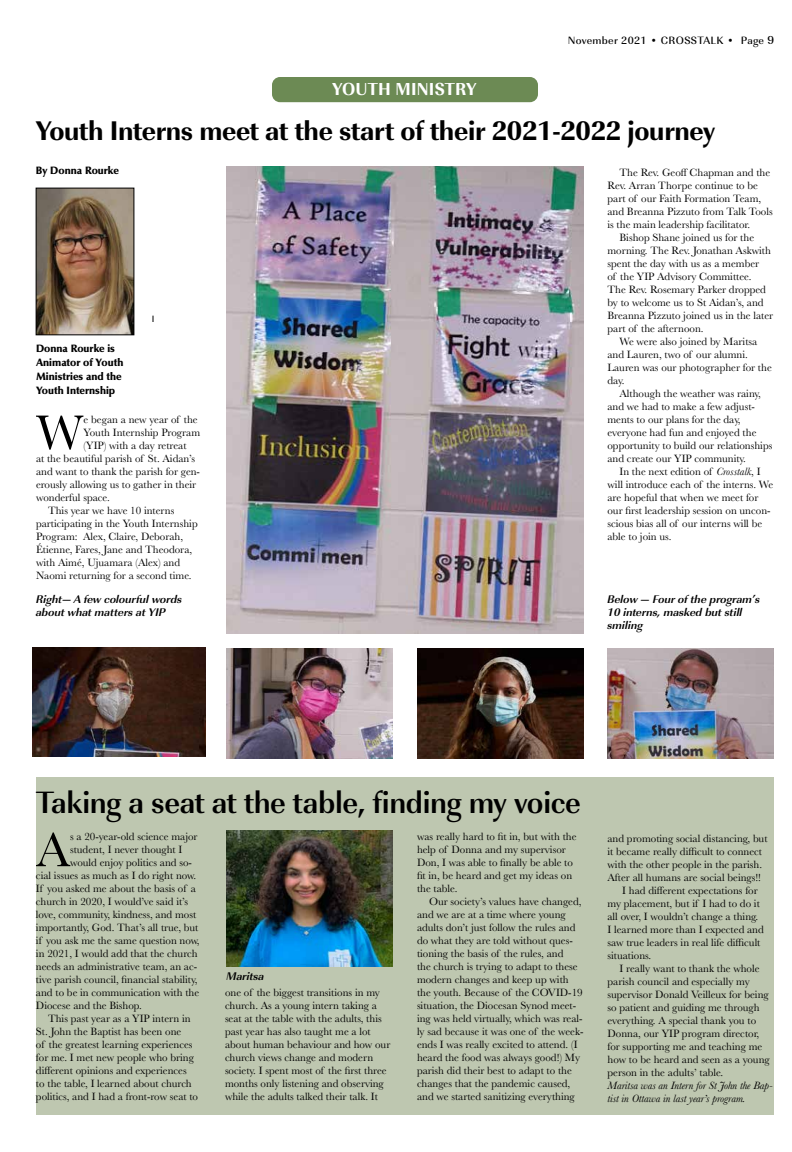
<style>
.page{position:relative;width:792px;height:1152px;background:#fff}
.page>*{position:absolute;margin:0;border:0;box-sizing:border-box;transform-origin:0 0}
.t1{font:50.3px "Baskerville";color:#000}
.t2{font:700 32px "Imperial URW";letter-spacing:-.01em;color:#000;scale:.95 1}
.t3{font:700 expanded 28px "Imperial URW";letter-spacing:-.01em;color:#000;scale:.95 1}
.t4{font:700 expanded 18px "Imperial URW";letter-spacing:.01em;color:#fff;scale:.95 1}
.t5{font:italic 700 11.5px/13px "Imperial URW";color:#000}
.t6{font:11px/13px "Baskerville";color:#000}
.t7{font:900 11px/14px "Classico URW";color:#000}
.t8{font:italic 11px/13px "Baskerville";color:#000}
.t9{font:500 11px "Imperial URW";letter-spacing:.03em;color:#000}
.s1{font-style:inherit}
.s2{font-size:12px}
.s3{font-style:italic}
</style>
<div class="page">
<div style="left:36px;top:777px;width:738px;height:338px;background:#bec7b0"></div>
<div style="left:271px;top:76px;width:268px;height:27px;background:#6c8a54;border-radius:9px"></div>
<div style="left:270px;top:75px;width:270px;height:29px;border:2px solid #fff;border-radius:9px"></div>
<img style="left:226px;top:649px;width:167px;height:109px">
<img style="left:417px;top:649px;width:167px;height:109px">
<img style="left:33px;top:647px;width:173px;height:109px">
<img style="left:226px;top:166px;width:357px;height:468px">
<img style="left:608px;top:649px;width:166px;height:109px">
<img style="left:38px;top:190px;width:94px;height:143px">
<div style="left:36px;top:188px;width:98px;height:147px;border:1px solid #000"></div>
<img style="left:226px;top:831px;width:167px;height:135px">
<h3 class="t4" style="left:333px;top:75px;width:153px">YOUTH MINISTRY</h3>
<p class="t9" style="left:568px;top:33px;width:208px">November 2021 • CROSSTALK <span class="s1">•</span> Page <span class="s2">9</span></p>
<h3 class="t3" style="left:36px;top:109px;width:717px">Youth Interns meet at the start of their 2021-2022 journey</h3>
<p class="t7" style="left:36px;top:164px;width:84px">By Donna Rourke</p>
<p class="t7" style="left:36px;top:342px;width:89px">Donna Rourke is<br>Animator of Youth<br>Ministries and the<br>Youth Internship</p>
<h1 class="t1" style="left:36px;top:401px;width:49px">W</h1>
<p class="t6" style="left:84px;top:413px;width:116px">e began a new year of the</p>
<p class="t6" style="left:84px;top:426px;width:118px">Youth Internship Program</p>
<p class="t6" style="left:84px;top:439px;width:104px">(YIP) with a day retreat</p>
<p class="t6" style="left:36px;top:452px;width:161px">at the beautiful parish of St. Aidan’s</p>
<p class="t6" style="left:36px;top:465px;width:166px">and want to thank the parish for gen-</p>
<p class="t6" style="left:36px;top:478px;width:162px">erously allowing us to gather in their</p>
<p class="t6" style="left:36px;top:491px;width:75px">wonderful space.</p>
<p class="t6" style="left:48px;top:504px;width:128px">This year we have 10 interns</p>
<p class="t6" style="left:36px;top:517px;width:163px">participating in the Youth Internship</p>
<p class="t6" style="left:36px;top:530px;width:149px">Program: Alex, Claire, Deborah,</p>
<p class="t6" style="left:36px;top:543px;width:158px">Étienne, Fares, Jane and Theodora,</p>
<p class="t6" style="left:36px;top:556px;width:146px">with Aimé, Ujuamara (Alex) and</p>
<p class="t6" style="left:36px;top:569px;width:157px">Naomi returning for a second time.</p>
<p class="t5" style="left:36px;top:592px;width:148px">Right— A few colourful words about what matters at YIP</p>
<p class="t6" style="left:620px;top:166px;width:152px">The Rev. Geoff Chapman and the</p>
<p class="t6" style="left:607px;top:179px;width:152px">Rev. Arran Thorpe continue to be</p>
<p class="t6" style="left:607px;top:192px;width:155px">part of our Faith Formation Team,</p>
<p class="t6" style="left:607px;top:205px;width:167px">and Breanna Pizzuto from Talk Tools</p>
<p class="t6" style="left:607px;top:218px;width:144px">is the main leadership facilitator.</p>
<p class="t6" style="left:620px;top:231px;width:136px">Bishop Shane joined us for the</p>
<p class="t6" style="left:607px;top:244px;width:165px">morning. The Rev. Jonathan Askwith</p>
<p class="t6" style="left:607px;top:257px;width:153px">spent the day with us as a member</p>
<p class="t6" style="left:607px;top:270px;width:146px">of the YIP Advisory Committee.</p>
<p class="t6" style="left:607px;top:283px;width:160px">The Rev. Rosemary Parker dropped</p>
<p class="t6" style="left:607px;top:296px;width:158px">by to welcome us to St Aidan’s, and</p>
<p class="t6" style="left:607px;top:309px;width:167px">Breanna Pizzuto joined us in the later</p>
<p class="t6" style="left:607px;top:322px;width:98px">part of the afternoon.</p>
<p class="t6" style="left:620px;top:335px;width:139px">We were also joined by Maritsa</p>
<p class="t6" style="left:607px;top:348px;width:142px">and Lauren, two of our alumni.</p>
<p class="t6" style="left:607px;top:361px;width:166px">Lauren was our photographer for the</p>
<p class="t6" style="left:607px;top:374px;width:19px">day.</p>
<p class="t6" style="left:620px;top:387px;width:143px">Although the weather was rainy,</p>
<p class="t6" style="left:607px;top:400px;width:149px">and we had to make a few adjust-</p>
<p class="t6" style="left:607px;top:413px;width:135px">ments to our plans for the day,</p>
<p class="t6" style="left:607px;top:426px;width:150px">everyone had fun and enjoyed the</p>
<p class="t6" style="left:607px;top:439px;width:166px">opportunity to build our relationships</p>
<p class="t6" style="left:607px;top:452px;width:140px">and create our YIP community.</p>
<p class="t6" style="left:620px;top:465px;width:143px">In the next edition of <span class="s3">Crosstalk</span>, I</p>
<p class="t6" style="left:607px;top:478px;width:167px">will introduce each of the interns. We</p>
<p class="t6" style="left:607px;top:491px;width:152px">are hopeful that when we meet for</p>
<p class="t6" style="left:607px;top:504px;width:165px">our first leadership session on uncon-</p>
<p class="t6" style="left:607px;top:517px;width:156px">scious bias all of our interns will be</p>
<p class="t6" style="left:607px;top:530px;width:65px">able to join us.</p>
<p class="t5" style="left:608px;top:592px;width:154px">Below — Four of the program’s<br>10 interns, masked but still smiling</p>
<h2 class="t2" style="left:36px;top:778px;width:575px">Taking a seat at the table, finding my voice</h2>
<h1 class="t1" style="left:36px;top:818px;width:36px">A</h1>
<p class="t6" style="left:70px;top:830px;width:129px">s a 20-year-old science major</p>
<p class="t6" style="left:70px;top:843px;width:114px">student, I never thought I</p>
<p class="t6" style="left:70px;top:856px;width:123px">would enjoy politics and so-</p>
<p class="t6" style="left:36px;top:869px;width:162px">cial issues as much as I do right now.</p>
<p class="t6" style="left:36px;top:882px;width:161px">If you asked me about the basis of a</p>
<p class="t6" style="left:36px;top:895px;width:154px">church in 2020, I would’ve said it’s</p>
<p class="t6" style="left:36px;top:908px;width:162px">love, community, kindness, and most</p>
<p class="t6" style="left:36px;top:921px;width:164px">importantly, God. That’s all true, but</p>
<p class="t6" style="left:36px;top:934px;width:165px">if you ask me the same question now,</p>
<p class="t6" style="left:36px;top:947px;width:163px">in 2021, I would add that the church</p>
<p class="t6" style="left:36px;top:960px;width:163px">needs an administrative team, an ac-</p>
<p class="t6" style="left:36px;top:973px;width:163px">tive parish council, financial stability,</p>
<p class="t6" style="left:36px;top:986px;width:165px">and to be in communication with the</p>
<p class="t6" style="left:36px;top:999px;width:108px">Diocese and the Bishop.</p>
<p class="t6" style="left:48px;top:1012px;width:144px">This past year as a YIP intern in</p>
<p class="t6" style="left:36px;top:1025px;width:147px">St. John the Baptist has been one</p>
<p class="t6" style="left:36px;top:1038px;width:158px">of the greatest learning experiences</p>
<p class="t6" style="left:36px;top:1051px;width:159px">for me. I met new people who bring</p>
<p class="t6" style="left:36px;top:1064px;width:152px">different opinions and experiences</p>
<p class="t6" style="left:36px;top:1077px;width:157px">to the table, I learned about church</p>
<p class="t6" style="left:36px;top:1090px;width:164px">politics, and I had a front-row seat to</p>
<p class="t5" style="left:226px;top:969px;width:39px">Maritsa</p>
<p class="t6" style="left:225px;top:986px;width:167px">one of the biggest transitions in my church. As a young intern taking a seat at the table with the adults, this past year has also taught me a lot about human behaviour and how our church views change and modern society. I spent most of the first three months only listening and observing while the adults talked their talk. It</p>
<p class="t6" style="left:417px;top:830px;width:161px">was really hard to fit in, but with the help of Donna and my supervisor<br>Don, I was able to finally be able to fit in, be heard and get my ideas on the table.</p>
<p class="t6" style="left:417px;top:895px;width:168px;text-indent:12px">Our society’s values have changed, and we are at a time where young adults don’t just follow the rules and do what they are told without ques&shy;tioning the basis of the rules, and<br>the church is trying to adapt to these modern changes and keep up with the youth. Because of the COVID-19 situation, the Diocesan Synod meet&shy;ing was held virtually, which was real&shy;ly sad because it was one of the week&shy;ends I was really excited to attend. (I heard the food was always good!) My parish did their best to adapt to the changes that the pandemic caused, and we started sanitizing everything</p>
<p class="t6" style="left:607px;top:832px;width:162px">and promoting social distancing, but</p>
<p class="t6" style="left:607px;top:845px;width:156px">it became really difficult to connect</p>
<p class="t6" style="left:607px;top:858px;width:156px">with the other people in the parish.</p>
<p class="t6" style="left:607px;top:871px;width:155px">After all humans are social beings!!</p>
<p class="t6" style="left:622px;top:884px;width:137px">I had different expectations for</p>
<p class="t6" style="left:607px;top:897px;width:154px">my placement, but if I had to do it</p>
<p class="t6" style="left:607px;top:910px;width:152px">all over, I wouldn’t change a thing.</p>
<p class="t6" style="left:607px;top:923px;width:158px">I learned more than I expected and</p>
<p class="t6" style="left:607px;top:936px;width:155px">saw true leaders in real life difficult</p>
<p class="t6" style="left:607px;top:949px;width:45px">situations.</p>
<p class="t6" style="left:619px;top:962px;width:142px">I really want to thank the whole</p>
<p class="t6" style="left:607px;top:975px;width:144px">parish council and especially my</p>
<p class="t6" style="left:607px;top:988px;width:163px">supervisor Donald Veilleux for being</p>
<p class="t6" style="left:607px;top:1001px;width:154px">so patient and guiding me through</p>
<p class="t6" style="left:607px;top:1014px;width:150px">everything. A special thank you to</p>
<p class="t6" style="left:607px;top:1027px;width:153px">Donna, our YIP program director,</p>
<p class="t6" style="left:607px;top:1040px;width:156px">for supporting me and teaching me</p>
<p class="t6" style="left:607px;top:1053px;width:164px">how to be heard and seen as a young</p>
<p class="t6" style="left:607px;top:1066px;width:117px">person in the adults’ table.</p>
<p class="t8" style="left:607px;top:1079px;width:167px">Maritsa was an Intern for St John the Bap&shy;tist in Ottawa in last year’s program.</p>
</div>
